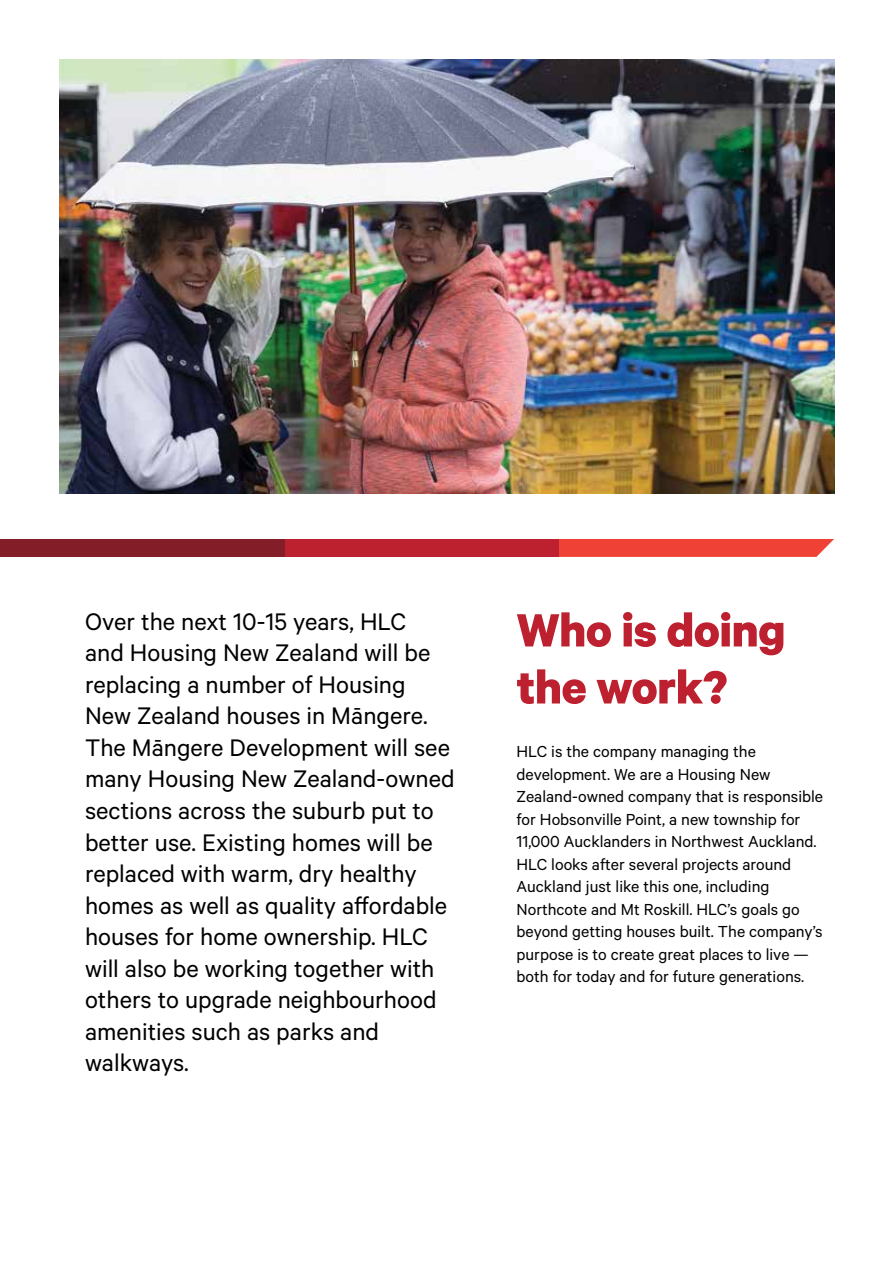
<style>
.page{position:relative;width:893px;height:1263px;background:#fff}
.page>*{position:absolute;margin:0;border:0;box-sizing:border-box;transform-origin:0 0}
.t1{font:700 52.5px/57px "Calibre";letter-spacing:-.01em;color:#bd202f}
.t2{font:27px/31.5px "Calibre";color:#000}
.t3{font:18px/22.5px "Calibre";color:#000}
</style>
<div class="page">
<img style="left:59px;top:60px;width:775px;height:433px">
<svg style="left:559px;top:539px;width:275px;height:18px"></svg>
<div style="left:284px;top:539px;width:275px;height:18px;background:#bd202f"></div>
<div style="left:0;top:539px;width:284px;height:18px;background:#831e29"></div>
<p class="t2" style="left:85px;top:605px;width:371px">Over the next 10-15 years, HLC<br>and Housing New Zealand will be replacing a number of Housing<br>New Zealand houses in Māngere.<br>The Māngere Development will see many Housing New Zealand-owned sections across the suburb put to better use. Existing homes will be replaced with warm, dry healthy homes as well as quality affordable houses for home ownership. HLC will also be working together with others to upgrade neighbourhood amenities such as parks and walkways.</p>
<h1 class="t1" style="left:517px;top:600px;width:271px">Who is doing the work?</h1>
<p class="t3" style="left:516px;top:739px;width:308px">HLC is the company managing the development. We are a Housing New Zealand-owned company that is responsible for Hobsonville Point, a new township for 11,000 Aucklanders in Northwest Auckland.<br>HLC looks after several projects around Auckland just like this one, including Northcote and Mt Roskill. HLC’s goals go beyond getting houses built. The company’s purpose is to create great places to live — both for today and for future generations.</p>
</div>
